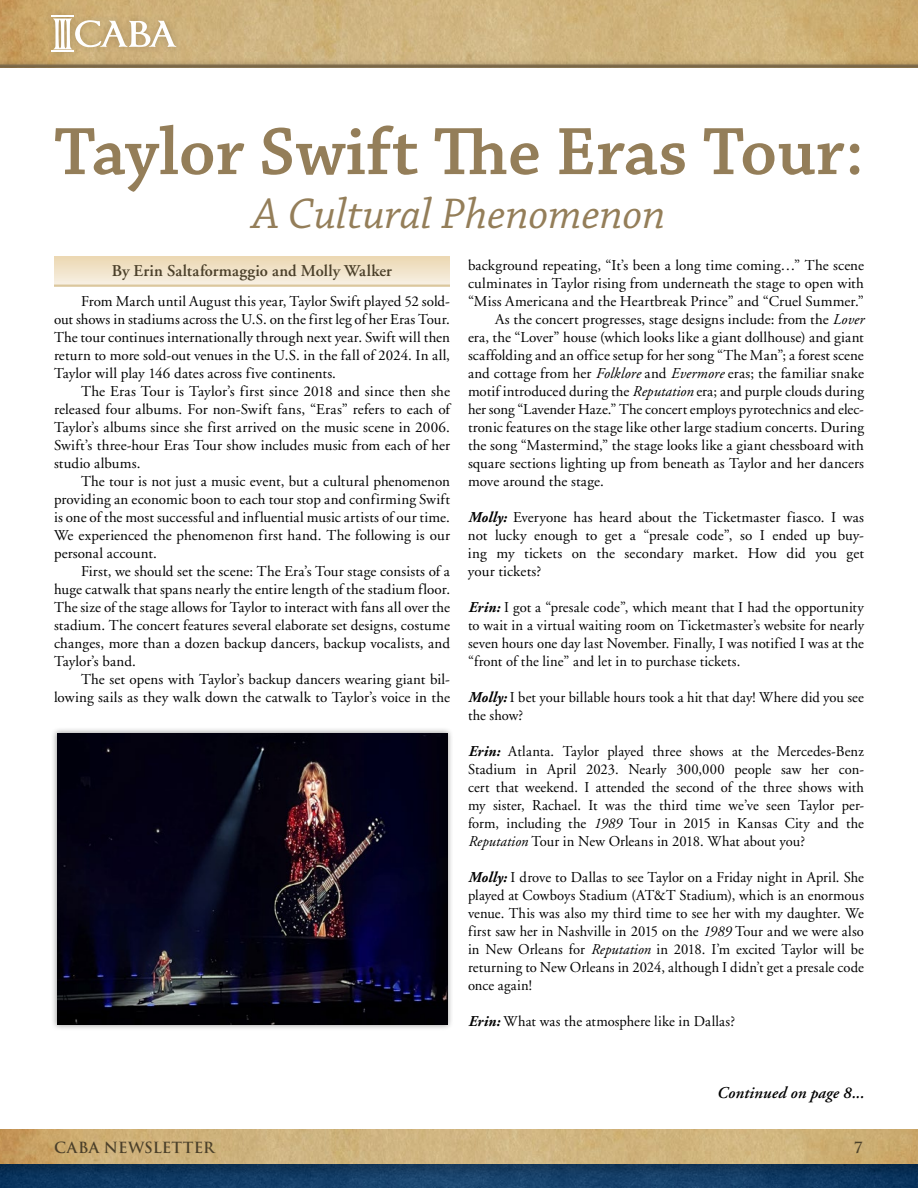
<style>
.page{position:relative;width:918px;height:1188px;background:#fff}
.page>*{position:absolute;margin:0;border:0;box-sizing:border-box;transform-origin:0 0}
.t1{font:600 70.5px "Chaparral Pro";color:#947e59}
.t2{font:italic 45px "Chaparral Pro";color:#947e59}
.t3{font:600 16.5px "Adobe Garamond";letter-spacing:.01em;color:#4b402a}
.t4{font:italic 600 16.5px "Adobe Garamond";letter-spacing:.005em;color:#000}
.t5{font:15px/18px "Adobe Garamond";letter-spacing:.01em;color:#000;text-align:justify}
.t6{font:700 15px "Trajan Pro";letter-spacing:.01em;color:#4b402a}
.s1{font-style:italic}
.s2{font-weight:700;font-style:italic}
</style>
<div class="page">
<div style="left:0;top:0;width:918px;height:82px;background:#000;opacity:.5"></div>
<img style="left:0;top:1179px;width:918px;height:9px">
<div style="left:0;top:1128px;width:918px;height:51px;background:#000;opacity:.2"></div>
<img style="left:0;top:1130px;width:918px;height:34px">
<div style="left:44px;top:7px;width:139px;height:54px;background:#000;opacity:.2"></div>
<svg style="left:52px;top:16px;width:124px;height:36px"></svg>
<div style="left:54px;top:257px;width:396px;height:28px;background:linear-gradient(to bottom,#ecd8b3,#f7efe2)"></div>
<hr style="left:54px;top:285px;width:396px;height:2px;background:#dbc79d">
<div style="left:51px;top:727px;width:403px;height:303px;background:#000;opacity:.39"></div>
<img style="left:57px;top:733px;width:391px;height:291px">
<h1 class="t1" style="left:54px;top:112px;width:811px">Taylor Swift The Eras Tour:</h1>
<h2 class="t2" style="left:252px;top:189px;width:415px">A Cultural Phenomenon</h2>
<p class="t3" style="left:112px;top:262px;width:282px">By Erin Saltaformaggio and Molly Walker</p>
<p class="t5" style="left:468px;top:257px;width:398px">background repeating, “It’s been a long time coming…” The scene</p>
<p class="t5" style="left:468px;top:275px;width:398px">culminates in Taylor rising from underneath the stage to open with</p>
<p class="t5" style="left:468px;top:293px;width:398px">“Miss Americana and the Heartbreak Prince” and “Cruel Summer.”</p>
<p class="t5" style="left:495px;top:311px;width:370px">As the concert progresses, stage designs include: from the <span class="s1">Lover</span></p>
<p class="t5" style="left:468px;top:329px;width:397px">era, the “Lover” house (which looks like a giant dollhouse) and giant</p>
<p class="t5" style="left:468px;top:347px;width:397px">scaffolding and an office setup for her song “The Man”; a forest scene</p>
<p class="t5" style="left:468px;top:365px;width:397px">and cottage from her <span class="s1">Folklore</span> and <span class="s1">Evermore</span> eras; the familiar snake</p>
<p class="t5" style="left:468px;top:383px;width:397px">motif introduced during the <span class="s1">Reputation</span> era; and purple clouds during</p>
<p class="t5" style="left:468px;top:401px;width:398px">her song “Lavender Haze.” The concert employs pyrotechnics and elec-</p>
<p class="t5" style="left:468px;top:419px;width:398px">tronic features on the stage like other large stadium concerts. During</p>
<p class="t5" style="left:468px;top:437px;width:397px">the song “Mastermind,” the stage looks like a giant chessboard with</p>
<p class="t5" style="left:468px;top:455px;width:398px">square sections lighting up from beneath as Taylor and her dancers</p>
<p class="t5" style="left:468px;top:473px;width:137px">move around the stage.</p>
<p class="t5" style="left:468px;top:509px;width:398px"><span class="s2">Molly:</span> Everyone has heard about the Ticketmaster fiasco. I was not lucky enough to get a “presale code”, so I ended up buy&shy;ing my tickets on the secondary market. How did you get your tickets?</p>
<p class="t5" style="left:468px;top:599px;width:398px"><span class="s2">Erin:</span> I got a “presale code”, which meant that I had the opportunity to wait in a virtual waiting room on Ticketmaster’s website for nearly seven hours one day last November. Finally, I was notified I was at the “front of the line” and let in to purchase tickets.</p>
<p class="t5" style="left:468px;top:689px;width:397px"><span class="s2">Molly:</span> I bet your billable hours took a hit that day! Where did you see the show?</p>
<p class="t5" style="left:468px;top:743px;width:398px"><span class="s2">Erin:</span> Atlanta. Taylor played three shows at the Mercedes-Benz Stadium in April 2023. Nearly 300,000 people saw her con&shy;cert that weekend. I attended the second of the three shows with my sister, Rachael. It was the third time we’ve seen Taylor per&shy;form, including the <span class="s1">1989</span> Tour in 2015 in Kansas City and the <span class="s1">Reputation</span> Tour in New Orleans in 2018. What about you?</p>
<p class="t5" style="left:468px;top:869px;width:398px"><span class="s2">Molly:</span> I drove to Dallas to see Taylor on a Friday night in April. She played at Cowboys Stadium (AT&amp;T Stadium), which is an enormous venue. This was also my third time to see her with my daughter. We first saw her in Nashville in 2015 on the <span class="s1">1989</span> Tour and we were also in New Orleans for <span class="s1">Reputation</span> in 2018. I’m excited Taylor will be returning to New Orleans in 2024, although I didn’t get a presale code once again!</p>
<p class="t5" style="left:468px;top:1013px;width:269px"><span class="s2">Erin:</span> What was the atmosphere like in Dallas?</p>
<p class="t5" style="left:54px;top:293px;width:398px;text-indent:27px">From March until August this year, Taylor Swift played 52 sold&shy;out shows in stadiums across the U.S. on the first leg of her Eras Tour.<br>The tour continues internationally through next year. Swift will then return to more sold-out venues in the U.S. in the fall of 2024. In all, Taylor will play 146 dates across five continents.</p>
<p class="t5" style="left:54px;top:383px;width:398px;text-indent:27px">The Eras Tour is Taylor’s first since 2018 and since then she released four albums. For non-Swift fans, “Eras” refers to each of Taylor’s albums since she first arrived on the music scene in 2006.<br>Swift’s three-hour Eras Tour show includes music from each of her studio albums.</p>
<p class="t5" style="left:54px;top:473px;width:398px;text-indent:27px">The tour is not just a music event, but a cultural phenomenon providing an economic boon to each tour stop and confirming Swift is one of the most successful and influential music artists of our time.<br>We experienced the phenomenon first hand. The following is our personal account.</p>
<p class="t5" style="left:54px;top:563px;width:398px;text-indent:27px">First, we should set the scene: The Era’s Tour stage consists of a huge catwalk that spans nearly the entire length of the stadium floor.<br>The size of the stage allows for Taylor to interact with fans all over the stadium. The concert features several elaborate set designs, costume changes, more than a dozen backup dancers, backup vocalists, and Taylor’s band.</p>
<p class="t5" style="left:54px;top:671px;width:398px;text-align:right">The set opens with Taylor’s backup dancers wearing giant bil&shy;lowing sails as they walk down the catwalk to Taylor’s voice in the</p>
<p class="t4" style="left:717px;top:1084px;width:149px">Continued on page 8...</p>
<p class="t6" style="left:54px;top:1138px;width:162px">CABA NEWSLETTER</p>
<p class="t6" style="left:854px;top:1138px;width:10px">7</p>
</div>
